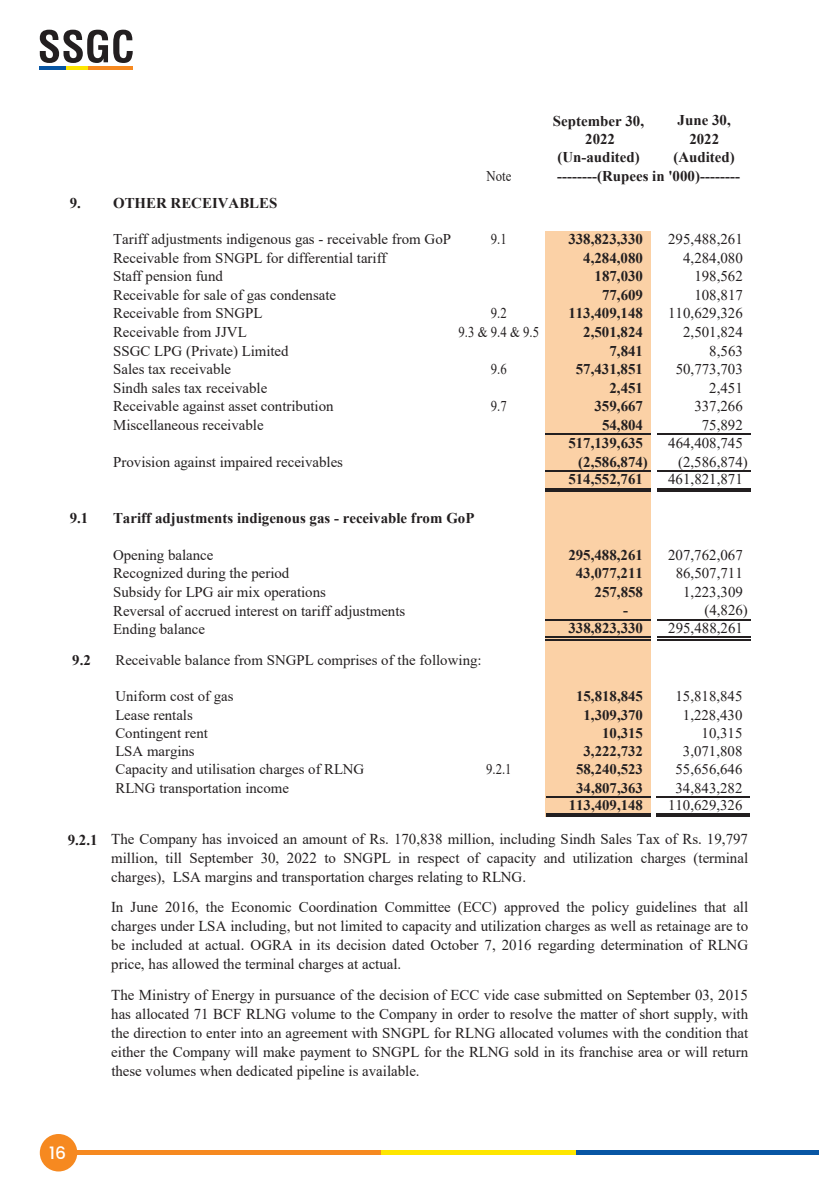
<style>
.page{position:relative;width:819px;height:1197px;background:#fff}
.page>*{position:absolute;margin:0;border:0;box-sizing:border-box;transform-origin:0 0}
.t1{font:500 17.15px "Poppins";color:#fff}
.t2{font:15.05px/18.9px "Times New Roman";color:#231f20;text-align:justify}
.t3{font:700 15.05px "Times New Roman";color:#231f20}
.t4{font:14.88px "Times New Roman";color:#231f20}
.t5{font:700 14.88px "Times New Roman";color:#231f20}
.t6{font:14.88px "Times New Roman";color:#231f20;scale:.86 1}
.t7{font:14.7px/18.2px "Times New Roman";color:#231f20}
.t8{font:700 14.7px "Times New Roman";color:#231f20}
.t9{font:14.7px "Times New Roman";color:#231f20;scale:.87 1}
</style>
<div class="page">
<div style="left:546px;top:231px;width:105px;height:586px;background:#fbd1a6"></div>
<svg style="left:40px;top:30px;width:93px;height:33px"></svg>
<hr style="left:40px;top:66px;width:93px;height:4px;background:#f68920">
<hr style="left:40px;top:66px;width:47px;height:4px;background:#fee600">
<hr style="left:40px;top:66px;width:26px;height:4px;background:#0856a4">
<hr style="left:70px;top:1151px;width:749px;height:4px;background:#f68920">
<hr style="left:381px;top:1151px;width:438px;height:4px;background:#fee600">
<hr style="left:576px;top:1151px;width:243px;height:4px;background:#0856a4">
<div style="left:40px;top:1134px;width:37px;height:37px;background:#f68920;border-radius:50%"></div>
<hr style="left:546px;top:434px;width:105px;height:1px;background:#231f20">
<hr style="left:546px;top:471px;width:105px;height:1px;background:#231f20">
<hr style="left:546px;top:488px;width:105px;height:1px;background:#231f20">
<hr style="left:546px;top:491px;width:105px;height:1px;background:#231f20">
<hr style="left:546px;top:619px;width:105px;height:1px;background:#231f20">
<hr style="left:546px;top:637px;width:105px;height:1px;background:#231f20">
<hr style="left:546px;top:639px;width:105px;height:1px;background:#231f20">
<hr style="left:657px;top:434px;width:94px;height:1px;background:#231f20">
<hr style="left:657px;top:471px;width:94px;height:1px;background:#231f20">
<hr style="left:657px;top:488px;width:94px;height:1px;background:#231f20">
<hr style="left:657px;top:491px;width:94px;height:1px;background:#231f20">
<hr style="left:657px;top:619px;width:94px;height:1px;background:#231f20">
<hr style="left:657px;top:637px;width:94px;height:1px;background:#231f20">
<hr style="left:657px;top:639px;width:94px;height:1px;background:#231f20">
<hr style="left:546px;top:796px;width:105px;height:1px;background:#231f20">
<hr style="left:546px;top:813px;width:105px;height:2px;background:#231f20">
<hr style="left:546px;top:816px;width:105px;height:1px;background:#231f20">
<hr style="left:657px;top:796px;width:93px;height:1px;background:#231f20">
<hr style="left:657px;top:813px;width:93px;height:2px;background:#231f20">
<hr style="left:657px;top:816px;width:93px;height:1px;background:#231f20">
<p class="t6" style="left:487px;top:165px;width:30px">Note</p>
<p class="t5" style="left:553px;top:110px;width:93px">September 30,</p>
<p class="t5" style="left:678px;top:109px;width:55px">June 30,</p>
<p class="t5" style="left:585px;top:129px;width:31px">2022</p>
<p class="t5" style="left:689px;top:128px;width:31px">2022</p>
<p class="t5" style="left:557px;top:146px;width:84px">(Un-audited)</p>
<p class="t5" style="left:673px;top:146px;width:63px">(Audited)</p>
<p class="t5" style="left:557px;top:165px;width:185px">--------(Rupees in '000)--------</p>
<p class="t5" style="left:70px;top:192px;width:209px">9. OTHER RECEIVABLES</p>
<p class="t4" style="left:113px;top:229px;width:340px">Tariff adjustments indigenous gas - receivable from GoP</p>
<p class="t6" style="left:491px;top:229px;width:20px">9.1</p>
<p class="t5" style="left:568px;top:228px;width:76px">338,823,330</p>
<p class="t4" style="left:668px;top:229px;width:76px">295,488,261</p>
<p class="t4" style="left:113px;top:247px;width:275px">Receivable from SNGPL for differential tariff</p>
<p class="t5" style="left:583px;top:247px;width:61px">4,284,080</p>
<p class="t4" style="left:683px;top:247px;width:61px">4,284,080</p>
<p class="t4" style="left:113px;top:266px;width:111px">Staff pension fund</p>
<p class="t5" style="left:595px;top:266px;width:50px">187,030</p>
<p class="t4" style="left:694px;top:266px;width:50px">198,562</p>
<p class="t4" style="left:113px;top:284px;width:225px">Receivable for sale of gas condensate</p>
<p class="t5" style="left:602px;top:284px;width:43px">77,609</p>
<p class="t4" style="left:694px;top:284px;width:50px">108,817</p>
<p class="t4" style="left:113px;top:303px;width:151px">Receivable from SNGPL</p>
<p class="t6" style="left:491px;top:303px;width:20px">9.2</p>
<p class="t5" style="left:568px;top:303px;width:76px">113,409,148</p>
<p class="t4" style="left:668px;top:303px;width:76px">110,629,326</p>
<p class="t4" style="left:113px;top:321px;width:135px">Receivable from JJVL</p>
<p class="t5" style="left:583px;top:321px;width:61px">2,501,824</p>
<p class="t4" style="left:683px;top:321px;width:61px">2,501,824</p>
<p class="t4" style="left:113px;top:340px;width:177px">SSGC LPG (Private) Limited</p>
<p class="t5" style="left:609px;top:340px;width:35px">7,841</p>
<p class="t4" style="left:709px;top:340px;width:35px">8,563</p>
<p class="t4" style="left:113px;top:359px;width:120px">Sales tax receivable</p>
<p class="t6" style="left:491px;top:359px;width:20px">9.6</p>
<p class="t5" style="left:576px;top:358px;width:69px">57,431,851</p>
<p class="t4" style="left:676px;top:359px;width:69px">50,773,703</p>
<p class="t4" style="left:113px;top:377px;width:156px">Sindh sales tax receivable</p>
<p class="t5" style="left:609px;top:377px;width:35px">2,451</p>
<p class="t4" style="left:709px;top:377px;width:35px">2,451</p>
<p class="t4" style="left:113px;top:396px;width:222px">Receivable against asset contribution</p>
<p class="t6" style="left:491px;top:396px;width:20px">9.7</p>
<p class="t5" style="left:595px;top:396px;width:50px">359,667</p>
<p class="t4" style="left:694px;top:396px;width:50px">337,266</p>
<p class="t4" style="left:113px;top:414px;width:152px">Miscellaneous receivable</p>
<p class="t5" style="left:602px;top:414px;width:43px">54,804</p>
<p class="t4" style="left:702px;top:414px;width:43px">75,892</p>
<p class="t5" style="left:568px;top:433px;width:76px">517,139,635</p>
<p class="t4" style="left:668px;top:433px;width:76px">464,408,745</p>
<p class="t4" style="left:113px;top:451px;width:231px">Provision against impaired receivables</p>
<p class="t5" style="left:578px;top:451px;width:71px">(2,586,874)</p>
<p class="t4" style="left:678px;top:451px;width:71px">(2,586,874)</p>
<p class="t5" style="left:568px;top:469px;width:76px">514,552,761</p>
<p class="t4" style="left:668px;top:469px;width:76px">461,821,871</p>
<p class="t5" style="left:70px;top:508px;width:20px">9.1</p>
<p class="t5" style="left:113px;top:507px;width:363px">Tariff adjustments indigenous gas - receivable from GoP</p>
<p class="t4" style="left:113px;top:544px;width:102px">Opening balance</p>
<p class="t5" style="left:568px;top:544px;width:76px">295,488,261</p>
<p class="t4" style="left:668px;top:544px;width:76px">207,762,067</p>
<p class="t4" style="left:113px;top:563px;width:178px">Recognized during the period</p>
<p class="t5" style="left:576px;top:563px;width:69px">43,077,211</p>
<p class="t4" style="left:676px;top:563px;width:69px">86,507,711</p>
<p class="t4" style="left:113px;top:582px;width:214px">Subsidy for LPG air mix operations</p>
<p class="t5" style="left:595px;top:581px;width:50px">257,858</p>
<p class="t4" style="left:683px;top:581px;width:61px">1,223,309</p>
<p class="t4" style="left:113px;top:600px;width:294px">Reversal of accrued interest on tariff adjustments</p>
<p class="t5" style="left:623px;top:600px;width:6px">-</p>
<p class="t4" style="left:704px;top:600px;width:45px">(4,826)</p>
<p class="t4" style="left:113px;top:619px;width:94px">Ending balance</p>
<p class="t5" style="left:568px;top:617px;width:76px">338,823,330</p>
<p class="t4" style="left:668px;top:617px;width:76px">295,488,261</p>
<p class="t6" style="left:459px;top:321px;width:95px">9.3 &amp; 9.4 &amp; 9.5</p>
<p class="t8" style="left:72px;top:649px;width:20px">9.2</p>
<p class="t7" style="left:115px;top:650px;width:368px">Receivable balance from SNGPL comprises of the following:</p>
<p class="t7" style="left:115px;top:687px;width:119px">Uniform cost of gas<br>Lease rentals</p>
<p class="t7" style="left:115px;top:723px;width:94px">Contingent rent</p>
<p class="t8" style="left:576px;top:686px;width:68px">15,818,845</p>
<p class="t7" style="left:676px;top:687px;width:68px">15,818,845</p>
<p class="t8" style="left:584px;top:704px;width:61px">1,309,370</p>
<p class="t7" style="left:683px;top:705px;width:61px">1,228,430</p>
<p class="t8" style="left:602px;top:722px;width:42px">10,315</p>
<p class="t7" style="left:702px;top:723px;width:42px">10,315</p>
<p class="t3" style="left:68px;top:829px;width:31px">9.2.1</p>
<p class="t7" style="left:115px;top:742px;width:81px">LSA margins</p>
<p class="t8" style="left:584px;top:741px;width:61px">3,222,732</p>
<p class="t7" style="left:683px;top:742px;width:61px">3,071,808</p>
<p class="t9" style="left:486px;top:759px;width:31px">9.2.1</p>
<p class="t8" style="left:576px;top:759px;width:68px">58,240,523</p>
<p class="t7" style="left:676px;top:760px;width:68px">55,656,646</p>
<p class="t7" style="left:115px;top:778px;width:175px">RLNG transportation income</p>
<p class="t8" style="left:576px;top:777px;width:68px">34,807,363</p>
<p class="t7" style="left:676px;top:778px;width:68px">34,843,282</p>
<p class="t8" style="left:569px;top:794px;width:76px">113,409,148</p>
<p class="t7" style="left:668px;top:795px;width:76px">110,629,326</p>
<p class="t7" style="left:115px;top:760px;width:250px">Capacity and utilisation charges of RLNG</p>
<p class="t2" style="left:111px;top:829px;width:638px">The Company has invoiced an amount of Rs. 170,838 million, including Sindh Sales Tax of Rs. 19,797 million, till September 30, 2022 to SNGPL in respect of capacity and utilization charges (terminal charges), LSA margins and transportation charges relating to RLNG.</p>
<p class="t2" style="left:111px;top:897px;width:639px">In June 2016, the Economic Coordination Committee (ECC) approved the policy guidelines that all charges under LSA including, but not limited to capacity and utilization charges as well as retainage are to be included at actual. OGRA in its decision dated October 7, 2016 regarding determination of RLNG price, has allowed the terminal charges at actual.</p>
<p class="t2" style="left:111px;top:985px;width:638px">The Ministry of Energy in pursuance of the decision of ECC vide case submitted on September 03, 2015 has allocated 71 BCF RLNG volume to the Company in order to resolve the matter of short supply, with the direction to enter into an agreement with SNGPL for RLNG allocated volumes with the condition that either the Company will make payment to SNGPL for the RLNG sold in its franchise area or will return these volumes when dedicated pipeline is available.</p>
<p class="t1" style="left:49px;top:1143px;width:18px">16</p>
</div>
